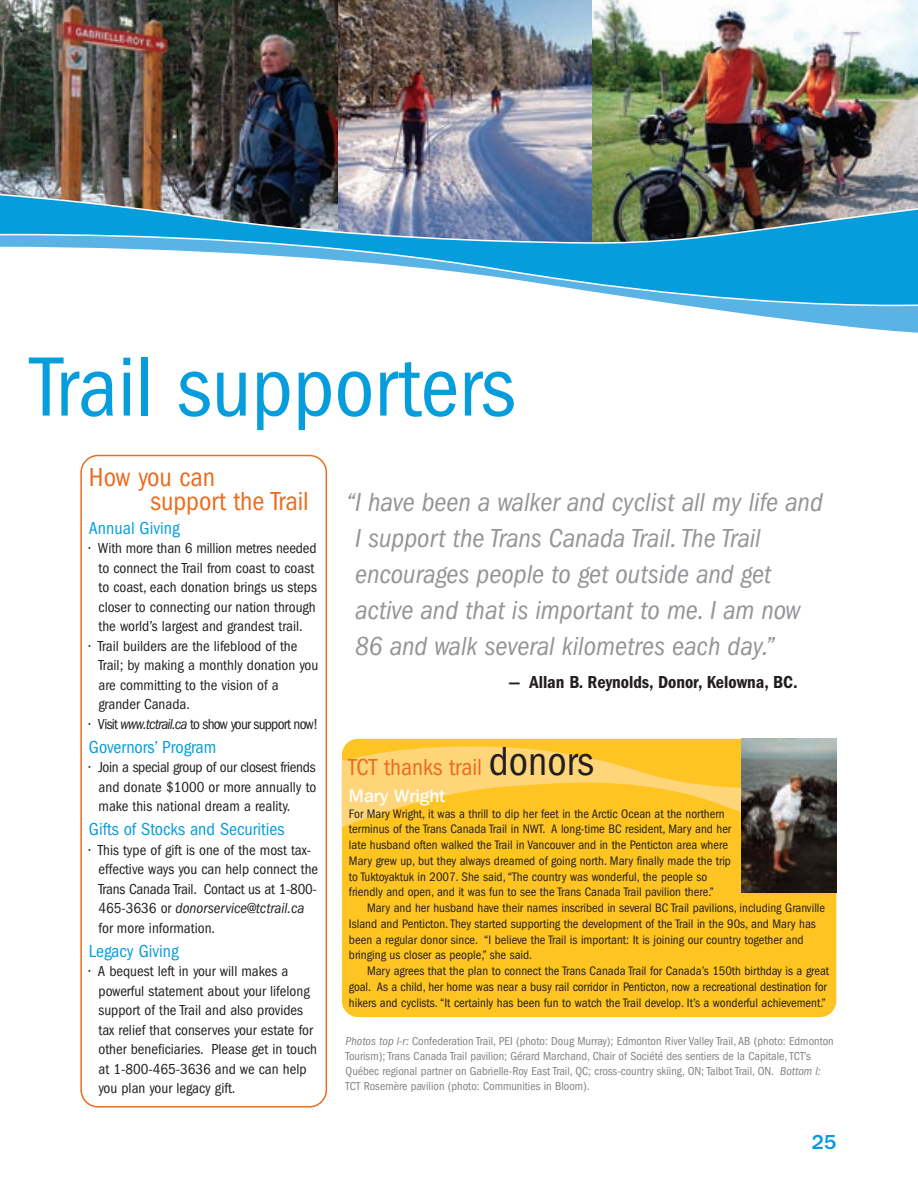
<style>
.page{position:relative;width:918px;height:1188px;background:#fff}
.page>*{position:absolute;margin:0;border:0;box-sizing:border-box;transform-origin:0 0}
.t1{font:condensed 87px "Franklin Gothic";color:#069ddc}
.t2{font:italic condensed 27px/36px "Franklin Gothic";color:#939598}
.t3{font:condensed 27px/24px "Franklin Gothic";color:#ea6d1f}
.t4{font:condensed 24px "Franklin Gothic";color:#ea6d1f}
.t5{font:500 21px "Franklin Gothic";color:#069ddc}
.t6{font:condensed 18px "Franklin Gothic";color:#069ddc}
.t7{font:600 condensed 18px "Franklin Gothic";color:#231f20}
.t8{font:500 18px "Franklin Gothic IT Cby BT";color:#fff}
.t9{font:condensed 15px/19.5px "Franklin Gothic";color:#231f20}
.t10{font:condensed 15px "Franklin Gothic";letter-spacing:-.05em;color:#231f20}
.t11{font:condensed 12.75px/15.8px "Franklin Gothic";color:#231f20}
.t12{font:condensed 12px/15px "Franklin Gothic";color:#808285}
.s1{font-style:italic}
.s2{font-size:42px;color:#231f20}
</style>
<div class="page">
<img style="left:0;top:0;width:918px;height:1108px">
<h1 class="t1" style="left:31px;top:357px;width:486px">Trail supporters</h1>
<h2 class="t3" style="left:150px;top:467px;width:160px;text-indent:-61px">How you can<br>support the Trail</h2>
<h3 class="t6" style="left:89px;top:522px;width:92px">Annual Giving</h3>
<p class="t9" style="left:99px;top:540px;width:220px;text-indent:-10px">• With more than 6 million metres needed to connect the Trail from coast to coast to coast, each donation brings us steps closer to connecting our nation through the world’s largest and grandest trail.</p>
<p class="t9" style="left:99px;top:637px;width:221px;text-indent:-10px">• Trail builders are the lifeblood of the<br>Trail; by making a monthly donation you are committing to the vision of a grander Canada.</p>
<p class="t10" style="left:89px;top:719px;width:231px">• Visit <span class="s1">www.tctrail.ca</span> to show your support now!</p>
<h3 class="t6" style="left:89px;top:741px;width:129px">Governors’ Program</h3>
<p class="t9" style="left:99px;top:759px;width:219px;text-align:justify;text-indent:-10px">• Join a special group of our closest friends and donate $1000 or more annually to make this national dream a reality.</p>
<h3 class="t6" style="left:89px;top:823px;width:197px">Gifts of Stocks and Securities</h3>
<p class="t9" style="left:99px;top:841px;width:221px;text-indent:-10px">• This type of gift is one of the most tax&shy;effective ways you can help connect the Trans Canada Trail. Contact us at 1-800- 465-3636 or <span class="s1">donorservice@tctrail.ca </span>for more information.</p>
<h3 class="t6" style="left:89px;top:945px;width:91px">Legacy Giving</h3>
<p class="t9" style="left:99px;top:963px;width:220px;text-indent:-10px">• A bequest left in your will makes a powerful statement about your lifelong support of the Trail and also provides tax relief that conserves your estate for other beneficiaries. Please get in touch at 1-800-465-3636 and we can help you plan your legacy gift.</p>
<h2 class="t2" style="left:355px;top:486px;width:469px;text-indent:-9px">“I have been a walker and cyclist all my life and I support the Trans Canada Trail. The Trail encourages people to get outside and get active and that is important to me. I am now 86 and walk several kilometres each day.”</h2>
<h3 class="t7" style="left:508px;top:676px;width:291px">— Allan B. Reynolds, Donor, Kelowna, BC.</h3>
<h3 class="t4" style="left:348px;top:759px;width:247px">TCT thanks trail <span class="s2">donors</span></h3>
<h3 class="t8" style="left:349px;top:789px;width:98px">Mary Wright</h3>
<p class="t11" style="left:349px;top:806px;width:384px">For Mary Wright, it was a thrill to dip her feet in the Arctic Ocean at the northern terminus of the Trans Canada Trail in NWT. A long-time BC resident, Mary and her late husband often walked the Trail in Vancouver and in the Penticton area where Mary grew up, but they always dreamed of going north. Mary finally made the trip to Tuktoyaktuk in 2007. She said, “The country was wonderful, the people so friendly and open, and it was fun to see the Trans Canada Trail pavilion there.”</p>
<p class="t11" style="left:349px;top:901px;width:478px;text-indent:18px">Mary and her husband have their names inscribed in several BC Trail pavilions, including Granville Island and Penticton. They started supporting the development of the Trail in the 90s, and Mary has been a regular donor since. “I believe the Trail is important: It is joining our country together and bringing us closer as people,” she said.</p>
<p class="t11" style="left:349px;top:964px;width:482px;text-indent:18px">Mary agrees that the plan to connect the Trans Canada Trail for Canada’s 150th birthday is a great goal. As a child, her home was near a busy rail corridor in Penticton, now a recreational destination for hikers and cyclists. “It certainly has been fun to watch the Trail develop. It’s a wonderful achievement.”</p>
<p class="t12" style="left:346px;top:1034px;width:490px"><span class="s1">Photos top l-r:</span> Confederation Trail, PEI (photo: Doug Murray); Edmonton River Valley Trail, AB (photo: Edmonton Tourism); Trans Canada Trail pavilion; Gérard Marchand, Chair of Société des sentiers de la Capitale, TCT’s Québec regional partner on Gabrielle-Roy East Trail, QC; cross-country skiing, ON; Talbot Trail, ON. <span class="s1">Bottom l:<br></span>TCT Rosemère pavilion (photo: Communities in Bloom).</p>
<h3 class="t5" style="left:812px;top:1134px;width:26px">25</h3>
</div>
